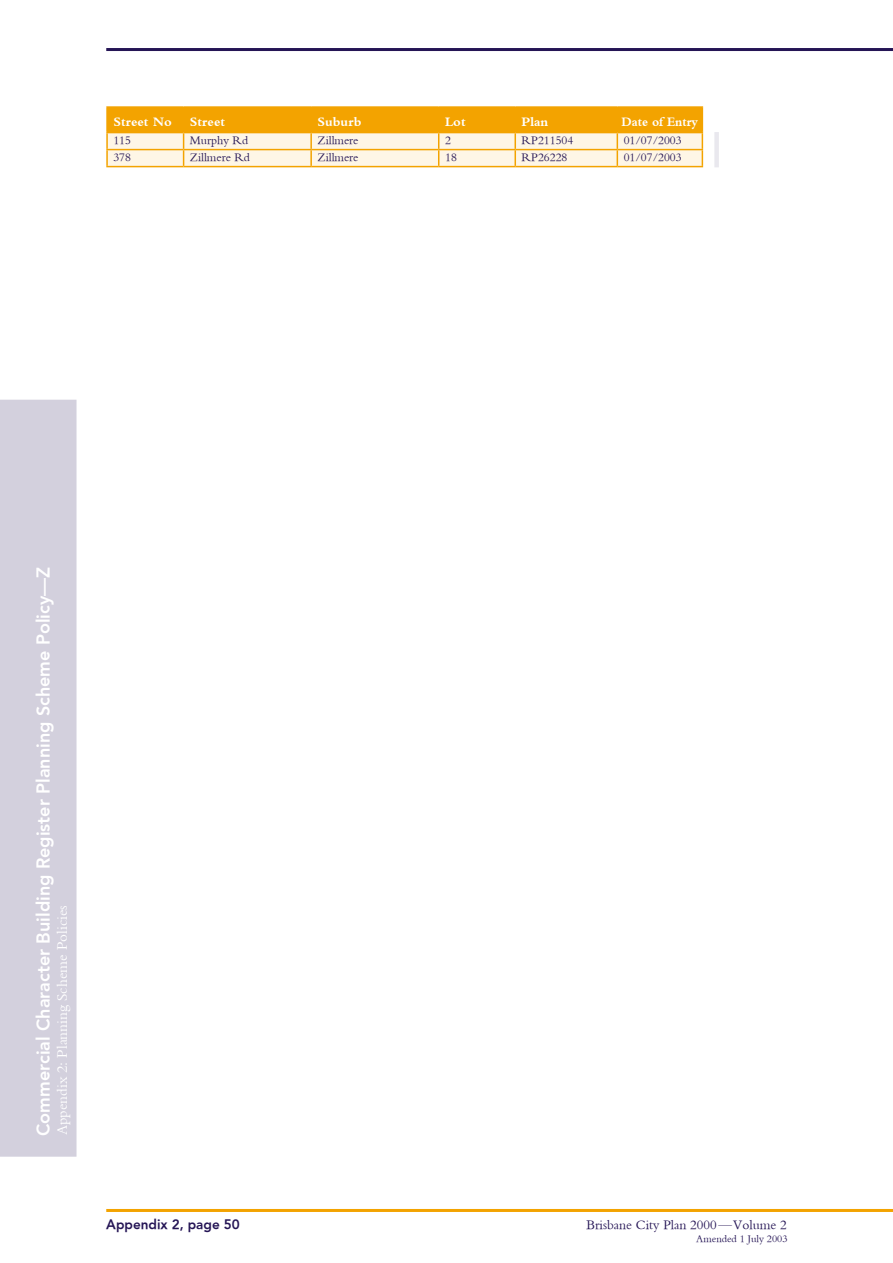
<style>
.page{position:relative;width:893px;height:1263px;background:#fff}
.page>*{position:absolute;margin:0;border:0;box-sizing:border-box;transform-origin:0 0}
.t1{font:800 18px "H Avenir";color:#fff}
.t2{font:15px "Bembo";color:#fff}
.t3{font:13.5px "Bembo";color:#251555}
.t4{font:700 13.5px "Bembo";color:#fff}
.t5{font:800 13.5px "H Avenir";color:#251555}
.t6{font:700 13.5px "Bembo";color:#fff;scale:.93 1}
.t7{font:12px "Bembo";color:#251555}
.t8{font:10.5px "Bembo";color:#251555}
</style>
<div class="page">
<div style="left:0;top:400px;width:77px;height:757px;background:#d3d0dd"></div>
<hr style="left:106px;top:1209px;width:787px;height:3px;background:#f3a300">
<hr style="left:106px;top:48px;width:787px;height:3px;background:#251555">
<hr style="left:106px;top:106px;width:78px;height:2px;background:#f3a300">
<hr style="left:184px;top:106px;width:127px;height:2px;background:#f3a300">
<hr style="left:311px;top:106px;width:128px;height:2px;background:#f3a300">
<hr style="left:439px;top:106px;width:76px;height:2px;background:#f3a300">
<hr style="left:515px;top:106px;width:102px;height:2px;background:#f3a300">
<hr style="left:617px;top:106px;width:86px;height:2px;background:#f3a300">
<svg style="left:106px;top:107px;width:597px;height:60px;background:#f8cd74"></svg>
<div style="left:714px;top:132px;width:5px;height:35px;background:#e9e8ee"></div>
<p class="t4" style="left:113px;top:114px;width:60px">Street No</p>
<p class="t4" style="left:190px;top:114px;width:37px">Street</p>
<p class="t4" style="left:318px;top:114px;width:45px">Suburb</p>
<p class="t4" style="left:445px;top:114px;width:22px">Lot</p>
<p class="t4" style="left:522px;top:114px;width:28px">Plan</p>
<p class="t6" style="left:622px;top:114px;width:84px">Date of Entry</p>
<p class="t7" style="left:113px;top:133px;width:19px">115</p>
<p class="t7" style="left:190px;top:133px;width:60px">Murphy Rd</p>
<p class="t7" style="left:318px;top:133px;width:43px">Zillmere</p>
<p class="t7" style="left:445px;top:133px;width:7px">2</p>
<p class="t7" style="left:522px;top:133px;width:53px">RP211504</p>
<p class="t7" style="left:624px;top:133px;width:60px">01/07/2003</p>
<p class="t7" style="left:113px;top:150px;width:19px">378</p>
<p class="t7" style="left:190px;top:150px;width:61px">Zillmere Rd</p>
<p class="t7" style="left:318px;top:150px;width:43px">Zillmere</p>
<p class="t7" style="left:445px;top:150px;width:13px">18</p>
<p class="t7" style="left:522px;top:150px;width:47px">RP26228</p>
<p class="t7" style="left:624px;top:150px;width:60px">01/07/2003</p>
<h1 class="t1" style="left:32px;top:1136px;width:571px;rotate:-90deg">Commercial Character Building Register Planning Scheme Policy-—Z</h1>
<p class="t2" style="left:53px;top:1135px;width:232px;rotate:-90deg">Appendix 2: Planning Scheme Policies</p>
<p class="t5" style="left:106px;top:1216px;width:135px">Appendix 2, page 50</p>
<p class="t3" style="left:586px;top:1217px;width:202px">Brisbane City Plan 2000—Volume 2</p>
<p class="t8" style="left:696px;top:1232px;width:93px">Amended 1 July 2003</p>
</div>
